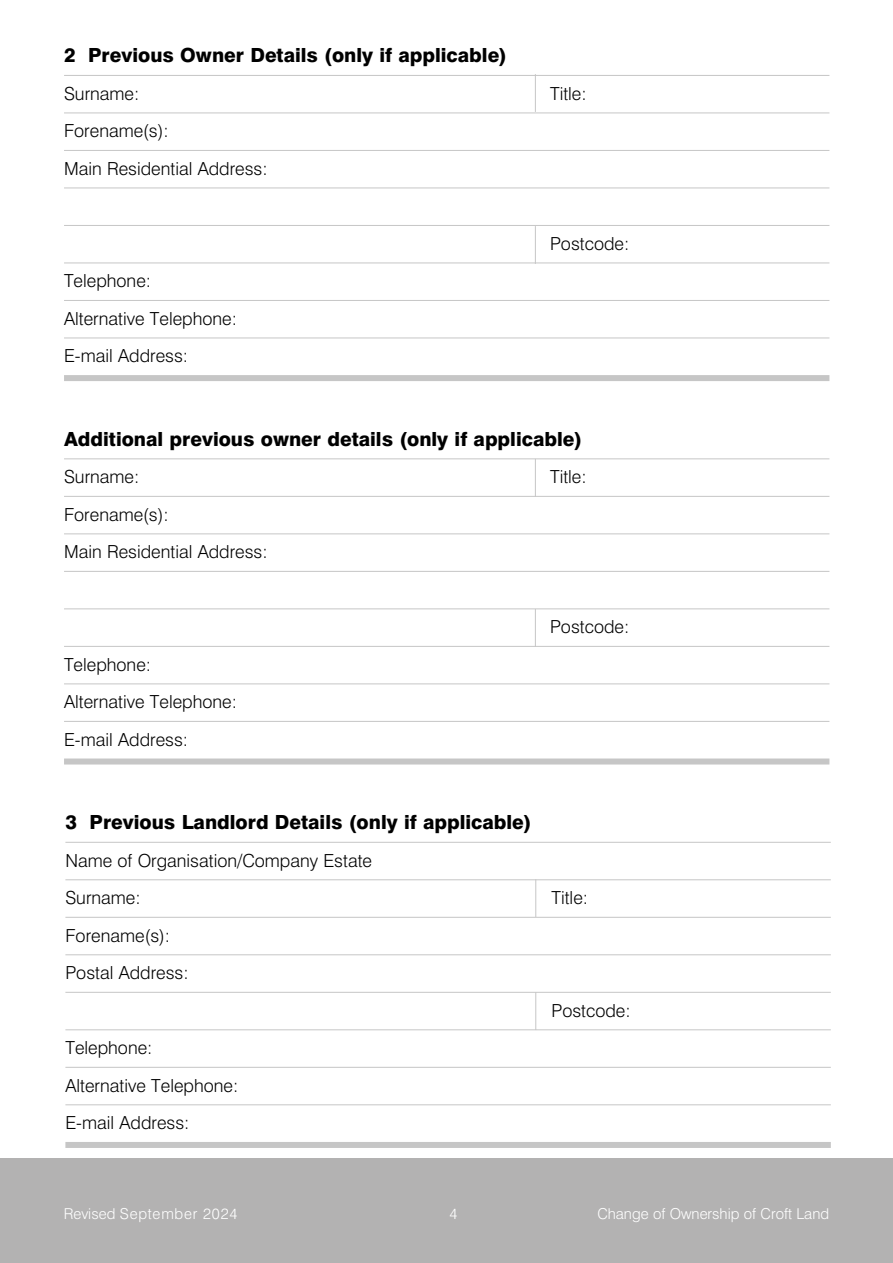
<style>
.page{position:relative;width:893px;height:1263px;background:#fff}
.page>*{position:absolute;margin:0;border:0;box-sizing:border-box;transform-origin:0 0}
.t1{font:800 19.5px "Swiss 721 BT";color:#000}
.t2{font:300 18px/37.5px "Swiss 721 BT";color:#000}
.t3{font:300 15px "Swiss 721 BT";color:#fff}
.t4{font:300 15px "Swiss 721 BT";letter-spacing:.05em;color:#fff}
</style>
<div class="page">
<div style="left:0;top:1158px;width:893px;height:105px;background:#b3b2b2"></div>
<hr style="left:64px;top:75px;width:765px;height:1px;background:#c6c6c6">
<hr style="left:64px;top:113px;width:765px;height:1px;background:#c6c6c6">
<hr style="left:64px;top:150px;width:765px;height:1px;background:#c6c6c6">
<hr style="left:64px;top:188px;width:765px;height:1px;background:#c6c6c6">
<hr style="left:64px;top:225px;width:765px;height:1px;background:#c6c6c6">
<hr style="left:64px;top:263px;width:765px;height:1px;background:#c6c6c6">
<hr style="left:64px;top:300px;width:765px;height:1px;background:#c6c6c6">
<hr style="left:64px;top:338px;width:765px;height:1px;background:#c6c6c6">
<div style="left:64px;top:375px;width:765px;height:6px;background:#c6c6c6"></div>
<hr style="left:535px;top:74px;width:1px;height:38px;background:#c6c6c6">
<hr style="left:535px;top:226px;width:1px;height:38px;background:#c6c6c6">
<hr style="left:65px;top:842px;width:766px;height:1px;background:#c6c6c6">
<hr style="left:65px;top:879px;width:766px;height:1px;background:#c6c6c6">
<hr style="left:65px;top:917px;width:766px;height:1px;background:#c6c6c6">
<hr style="left:65px;top:954px;width:766px;height:1px;background:#c6c6c6">
<hr style="left:65px;top:992px;width:766px;height:1px;background:#c6c6c6">
<hr style="left:65px;top:1029px;width:766px;height:1px;background:#c6c6c6">
<hr style="left:65px;top:1067px;width:766px;height:1px;background:#c6c6c6">
<hr style="left:65px;top:1104px;width:766px;height:1px;background:#c6c6c6">
<div style="left:65px;top:1142px;width:766px;height:6px;background:#c6c6c6"></div>
<hr style="left:535px;top:879px;width:1px;height:38px;background:#c6c6c6">
<hr style="left:535px;top:992px;width:1px;height:38px;background:#c6c6c6">
<hr style="left:64px;top:458px;width:765px;height:1px;background:#c6c6c6">
<hr style="left:64px;top:496px;width:765px;height:1px;background:#c6c6c6">
<hr style="left:64px;top:533px;width:765px;height:1px;background:#c6c6c6">
<hr style="left:64px;top:571px;width:765px;height:1px;background:#c6c6c6">
<hr style="left:64px;top:608px;width:765px;height:1px;background:#c6c6c6">
<hr style="left:64px;top:646px;width:765px;height:1px;background:#c6c6c6">
<hr style="left:64px;top:683px;width:765px;height:1px;background:#c6c6c6">
<hr style="left:64px;top:721px;width:765px;height:1px;background:#c6c6c6">
<div style="left:64px;top:758px;width:765px;height:6px;background:#c6c6c6"></div>
<hr style="left:535px;top:459px;width:1px;height:38px;background:#c6c6c6">
<hr style="left:535px;top:609px;width:1px;height:38px;background:#c6c6c6">
<p class="t1" style="left:64px;top:43px;width:444px">2 Previous Owner Details (only if applicable)</p>
<p class="t2" style="left:64px;top:74px;width:77px">Surname:</p>
<p class="t2" style="left:550px;top:74px;width:38px">Title:</p>
<p class="t2" style="left:64px;top:112px;width:205px">Forename(s):<br>Main Residential Address:</p>
<p class="t2" style="left:64px;top:262px;width:174px">Telephone:<br>Alternative Telephone:<br>E-mail Address:</p>
<p class="t2" style="left:550px;top:224px;width:81px">Postcode:</p>
<p class="t1" style="left:64px;top:427px;width:520px">Additional previous owner details (only if applicable)</p>
<p class="t2" style="left:64px;top:458px;width:77px">Surname:</p>
<p class="t2" style="left:550px;top:458px;width:38px">Title:</p>
<p class="t2" style="left:64px;top:495px;width:205px">Forename(s):<br>Main Residential Address:</p>
<p class="t2" style="left:64px;top:645px;width:174px">Telephone:<br>Alternative Telephone:<br>E-mail Address:</p>
<p class="t2" style="left:550px;top:608px;width:81px">Postcode:</p>
<p class="t1" style="left:65px;top:810px;width:468px">3 Previous Landlord Details (only if applicable)</p>
<p class="t2" style="left:65px;top:841px;width:308px">Name of Organisation/Company Estate<br>Surname:</p>
<p class="t2" style="left:65px;top:916px;width:125px">Forename(s):<br>Postal Address:</p>
<p class="t2" style="left:65px;top:1029px;width:174px">Telephone:<br>Alternative Telephone:<br>E-mail Address:</p>
<p class="t2" style="left:551px;top:879px;width:38px">Title:</p>
<p class="t2" style="left:551px;top:991px;width:81px">Postcode:</p>
<p class="t4" style="left:64px;top:1204px;width:175px">Revised September 2024</p>
<p class="t3" style="left:449px;top:1204px;width:9px">4</p>
<p class="t3" style="left:597px;top:1204px;width:233px">Change of Ownership of Croft Land</p>
</div>
